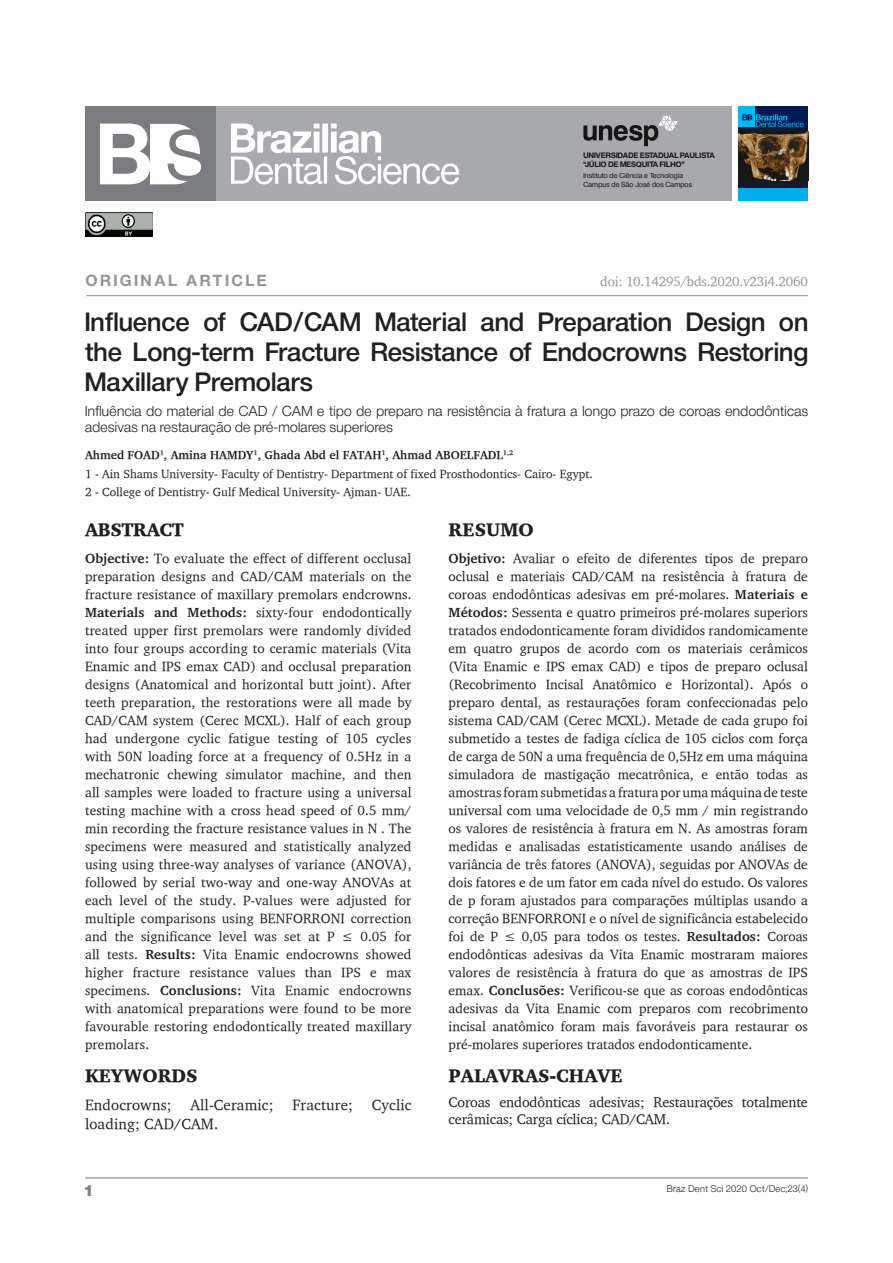
<style>
.page{position:relative;width:893px;height:1263px;background:#fff}
.page>*{position:absolute;margin:0;border:0;box-sizing:border-box;transform-origin:0 0}
.t1{font:24.75px/29.7px "Sh Europa Nr 2 Medium";letter-spacing:.025em;color:#231f20;text-align:justify}
.t2{font:900 18.75px "Charter";color:#231f20}
.t3{font:900 18.75px "Charter";letter-spacing:-.02em;color:#231f20}
.t4{font:15px "Charter";letter-spacing:.01em;color:#231f20}
.t5{font:700 15px "Sh Europa Nr 2";letter-spacing:.2em;color:#939598}
.t6{font:15px "Sh Europa Nr 2 Ultra";color:#808285}
.t7{font:14.25px/17.1px "Charter";letter-spacing:-.01em;color:#231f20}
.t8{font:13.5px/18px "Charter";letter-spacing:.005em;color:#231f20;text-align:justify}
.t9{font:13.5px/16.2px "Sh Europa Nr 2 Light";letter-spacing:.03em;color:#231f20}
.t10{font:13.5px "Charter";letter-spacing:-.015em;color:#939598}
.t11{font:12px/18.6px "Charter";color:#231f20}
.t12{font:9px "Sh Europa Nr 2 Light";letter-spacing:.05em;color:#231f20}
.t13{font:700 7.35px/8.7px "Sh Europa Nr 2";letter-spacing:.025em;color:#231f20}
.t14{font:6.9px/8.2px "Sh Europa Nr 2";letter-spacing:.025em;color:#231f20}
.s1{font-weight:700}
</style>
<div class="page">
<hr style="left:85px;top:1177px;width:723px;height:1px;background:#808285">
<div style="left:738px;top:127px;width:70px;height:62px;background:#131a2b"></div>
<div style="left:738px;top:188px;width:70px;height:13px;background:#00aeef"></div>
<hr style="left:86px;top:295px;width:722px;height:1px;background:#939598">
<div style="left:85px;top:106px;width:646px;height:95px;background:#a8a9ad"></div>
<svg style="left:583px;top:116px;width:95px;height:30px"></svg>
<svg style="left:231px;top:123px;width:228px;height:61px"></svg>
<div style="left:85px;top:106px;width:131px;height:95px;background:#7a7c7f"></div>
<svg style="left:100px;top:123px;width:101px;height:61px"></svg>
<img style="left:85px;top:213px;width:67px;height:23px">
<div style="left:738px;top:106px;width:70px;height:21px;background:#001a56"></div>
<div style="left:738px;top:106px;width:16px;height:21px;background:#00baf1"></div>
<svg style="left:742px;top:114px;width:62px;height:13px"></svg>
<img style="left:738px;top:132px;width:70px;height:49px">
<p class="t13" style="left:583px;top:151px;width:133px">UNIVERSIDADE ESTADUAL PAULISTA “JÚLIO DE MESQUITA FILHO”</p>
<p class="t14" style="left:583px;top:172px;width:110px">Instituto de Ciência e Tecnologia<br>Campus de São José dos Campos</p>
<p class="t5" style="left:86px;top:272px;width:182px">ORIGINAL ARTICLE</p>
<h1 class="t1" style="left:85px;top:307px;width:724px">Influence of CAD/CAM Material and Preparation Design on the Long-term Fracture Resistance of Endocrowns Restoring Maxillary Premolars</h1>
<p class="t9" style="left:85px;top:403px;width:725px">Influência do material de CAD / CAM e tipo de preparo na resistência à fratura a longo prazo de coroas endodônticas adesivas na restauração de pré-molares superiores</p>
<p class="t11" style="left:85px;top:445px;width:509px"><span class="s1">Ahmed FOAD</span><sup>1</sup><span class="s1">, Amina HAMDY</span><sup>1</sup><span class="s1">, Ghada Abd el FATAH</span><sup>1</sup><span class="s1">, Ahmad ABOELFADL</span><sup>1,2<br></sup>1 - Ain Shams University- Faculty of Dentistry- Department of fixed Prosthodontics- Cairo- Egypt.<br>2 - College of Dentistry- Gulf Medical University- Ajman- UAE.</p>
<p class="t10" style="left:600px;top:273px;width:209px">doi: 10.14295/bds.2020.v23i4.2060</p>
<h2 class="t3" style="left:85px;top:518px;width:100px">ABSTRACT</h2>
<p class="t8" style="left:85px;top:549px;width:328px"><span class="s1">Objective:</span> To evaluate the effect of different occlusal preparation designs and CAD/CAM materials on the fracture resistance of maxillary premolars endcrowns.<br><span class="s1">Materials and Methods:</span> sixty-four endodontically treated upper first premolars were randomly divided into four groups according to ceramic materials (Vita Enamic and IPS emax CAD) and occlusal preparation designs (Anatomical and horizontal butt joint). After teeth preparation, the restorations were all made by CAD/CAM system (Cerec MCXL). Half of each group had undergone cyclic fatigue testing of 105 cycles with 50N loading force at a frequency of 0.5Hz in a mechatronic chewing simulator machine, and then all samples were loaded to fracture using a universal testing machine with a cross head speed of 0.5 mm/ min recording the fracture resistance values in N . The specimens were measured and statistically analyzed using using three-way analyses of variance (ANOVA), followed by serial two-way and one-way ANOVAs at each level of the study. P-values were adjusted for multiple comparisons using BENFORRONI correction and the significance level was set at P ≤ 0.05 for all tests. <span class="s1">Results:</span> Vita Enamic endocrowns showed higher fracture resistance values than IPS e max specimens. <span class="s1">Conclusions:</span> Vita Enamic endocrowns with anatomical preparations were found to be more favourable restoring endodontically treated maxillary premolars.</p>
<h2 class="t2" style="left:85px;top:1064px;width:114px">KEYWORDS</h2>
<p class="t4" style="left:85px;top:1095px;width:88px">Endocrowns;</p>
<p class="t4" style="left:191px;top:1095px;width:84px">All-Ceramic;</p>
<p class="t4" style="left:292px;top:1095px;width:62px">Fracture;</p>
<p class="t4" style="left:372px;top:1095px;width:41px">Cyclic</p>
<p class="t4" style="left:85px;top:1115px;width:135px">loading; CAD/CAM.</p>
<p class="t6" style="left:85px;top:1182px;width:8px">1</p>
<h2 class="t2" style="left:449px;top:518px;width:87px">RESUMO</h2>
<p class="t8" style="left:449px;top:549px;width:361px"><span class="s1">Objetivo:</span> Avaliar o efeito de diferentes tipos de preparo oclusal e materiais CAD/CAM na resistência à fratura de coroas endodônticas adesivas em pré-molares. <span class="s1">Materiais e Métodos:</span> Sessenta e quatro primeiros pré-molares superiors tratados endodonticamente foram divididos randomicamente em quatro grupos de acordo com os materiais cerâmicos (Vita Enamic e IPS emax CAD) e tipos de preparo oclusal (Recobrimento Incisal Anatômico e Horizontal). Após o preparo dental, as restaurações foram confeccionadas pelo sistema CAD/CAM (Cerec MCXL). Metade de cada grupo foi submetido a testes de fadiga cíclica de 105 ciclos com força de carga de 50N a uma frequência de 0,5Hz em uma máquina simuladora de mastigação mecatrônica, e então todas as amostras foram submetidas a fratura por uma máquina de teste universal com uma velocidade de 0,5 mm / min registrando os valores de resistência à fratura em N. As amostras foram medidas e analisadas estatisticamente usando análises de variância de três fatores (ANOVA), seguidas por ANOVAs de dois fatores e de um fator em cada nível do estudo. Os valores de p foram ajustados para comparações múltiplas usando a correção BENFORRONI e o nível de significância estabelecido foi de P ≤ 0,05 para todos os testes. <span class="s1">Resultados:</span> Coroas endodônticas adesivas da Vita Enamic mostraram maiores valores de resistência à fratura do que as amostras de IPS emax. <span class="s1">Conclusões:</span> Verificou-se que as coroas endodônticas adesivas da Vita Enamic com preparos com recobrimento incisal anatômico foram mais favoráveis para restaurar os pré-molares superiores tratados endodonticamente.</p>
<h2 class="t2" style="left:449px;top:1064px;width:176px">PALAVRAS-CHAVE</h2>
<p class="t7" style="left:449px;top:1093px;width:361px">Coroas endodônticas adesivas; Restaurações totalmente cerâmicas; Carga cíclica; CAD/CAM.</p>
<p class="t12" style="left:667px;top:1183px;width:143px">Braz Dent Sci 2020 Oct/Dec;23(4)</p>
</div>
